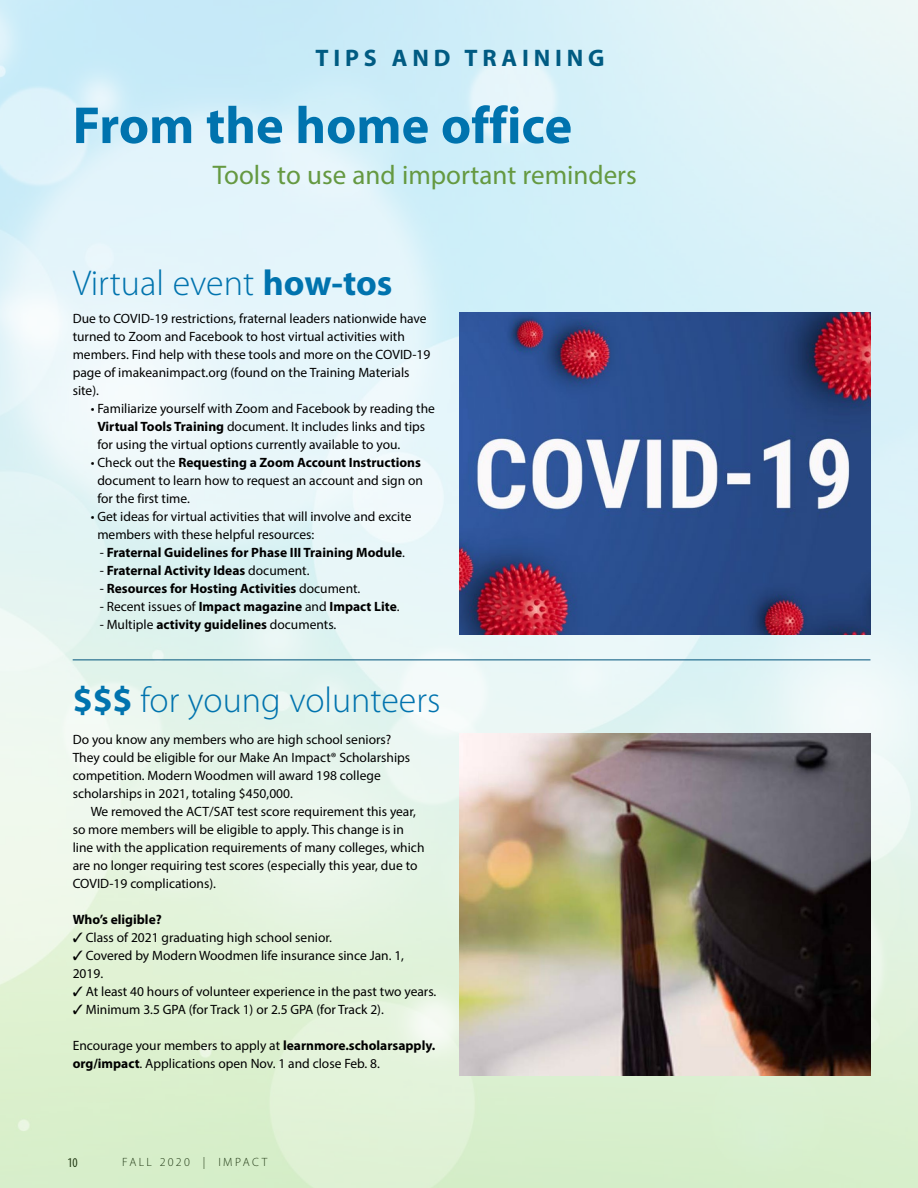
<style>
.page{position:relative;width:918px;height:1188px;background:#fff}
.page>*{position:absolute;margin:0;border:0;box-sizing:border-box;transform-origin:0 0}
.t1{font:700 52.5px "Myriad Pro";color:#0073ae}
.t2{font:300 36px "Myriad Pro";color:#0073ae}
.t3{font:27px "Myriad Pro";color:#659941}
.t4{font:700 24px "Myriad Pro";letter-spacing:.2em;color:#005b82}
.t5{font:13.5px/18px "Myriad Pro";color:#000}
.t6{font:700 13.5px "Myriad Pro";color:#000}
.t7{font:condensed 13.5px "Myriad Pro";color:#000}
.t8{font:300 12px "Myriad Pro";letter-spacing:.195em;color:#000}
.s1{font-weight:700}
.s2{font-weight:400}
</style>
<div class="page">
<img style="left:0;top:0;width:918px;height:1188px">
<img style="left:459px;top:312px;width:411px;height:322px">
<hr style="left:73px;top:660px;width:797px;height:1px;background:#00537b">
<img style="left:459px;top:734px;width:411px;height:342px">
<h3 class="t4" style="left:316px;top:42px;width:290px">TIPS AND TRAINING</h3>
<h1 class="t1" style="left:73px;top:91px;width:501px">From the home office</h1>
<h3 class="t3" style="left:213px;top:159px;width:426px">Tools to use and important reminders</h3>
<h2 class="t2" style="left:73px;top:261px;width:321px">Virtual event <span class="s1">how-tos</span></h2>
<p class="t5" style="left:73px;top:310px;width:359px">Due to COVID-19 restrictions, fraternal leaders nationwide have turned to Zoom and Facebook to host virtual activities with members. Find help with these tools and more on the COVID-19 page of imakeanimpact.org (found on the Training Materials site).</p>
<p class="t5" style="left:97px;top:400px;width:339px;text-indent:-7px">• Familiarize yourself with Zoom and Facebook by reading the<br><span class="s1">Virtual Tools Training</span> document. It includes links and tips for using the virtual options currently available to you.</p>
<p class="t5" style="left:97px;top:454px;width:327px;text-indent:-7px">• Check out the <span class="s1">Requesting a Zoom Account Instructions </span>document to learn how to request an account and sign on for the first time.</p>
<p class="t5" style="left:97px;top:508px;width:316px;text-indent:-7px">• Get ideas for virtual activities that will involve and excite members with these helpful resources:</p>
<p class="t6" style="left:100px;top:544px;width:307px"><span class="s2">-</span> Fraternal Guidelines for Phase III Training Module<span class="s2">.</span></p>
<p class="t6" style="left:100px;top:562px;width:211px"><span class="s2">-</span> Fraternal Activity Ideas <span class="s2">document.</span></p>
<p class="t6" style="left:100px;top:580px;width:262px"><span class="s2">-</span> Resources for Hosting Activities <span class="s2">document.</span></p>
<p class="t6" style="left:100px;top:598px;width:302px"><span class="s2">- Recent issues of</span> Impact magazine <span class="s2">and</span> Impact Lite<span class="s2">.</span></p>
<p class="t5" style="left:100px;top:616px;width:238px">- Multiple <span class="s1">activity guidelines</span> documents.</p>
<h2 class="t2" style="left:73px;top:678px;width:369px"><span class="s1">$$$</span> for young volunteers</h2>
<p class="t5" style="left:73px;top:730px;width:339px">Do you know any members who are high school seniors?<br>They could be eligible for our Make An Impact® Scholarships competition. Modern Woodmen will award 198 college scholarships in 2021, totaling $450,000.</p>
<p class="t5" style="left:73px;top:802px;width:353px;text-indent:18px">We removed the ACT/SAT test score requirement this year, so more members will be eligible to apply. This change is in line with the application requirements of many colleges, which are no longer requiring test scores (especially this year, due to COVID-19 complications).</p>
<p class="t6" style="left:73px;top:910px;width:91px">Who’s eligible?</p>
<p class="t5" style="left:73px;top:928px;width:261px">✓ Class of 2021 graduating high school senior.</p>
<p class="t5" style="left:73px;top:946px;width:333px">✓ Covered by Modern Woodmen life insurance since Jan. 1,<br>2019.</p>
<p class="t5" style="left:73px;top:982px;width:365px">✓ At least 40 hours of volunteer experience in the past two years.</p>
<p class="t5" style="left:73px;top:1000px;width:313px">✓ Minimum 3.5 GPA (for Track 1) or 2.5 GPA (for Track 2).</p>
<p class="t5" style="left:73px;top:1036px;width:364px">Encourage your members to apply at <span class="s1">learnmore.scholarsapply. org/impact</span>. Applications open Nov. 1 and close Feb. 8.</p>
<p class="t7" style="left:68px;top:1154px;width:12px">10</p>
<p class="t8" style="left:122px;top:1154px;width:147px">FALL 2020 | IMPACT</p>
</div>
